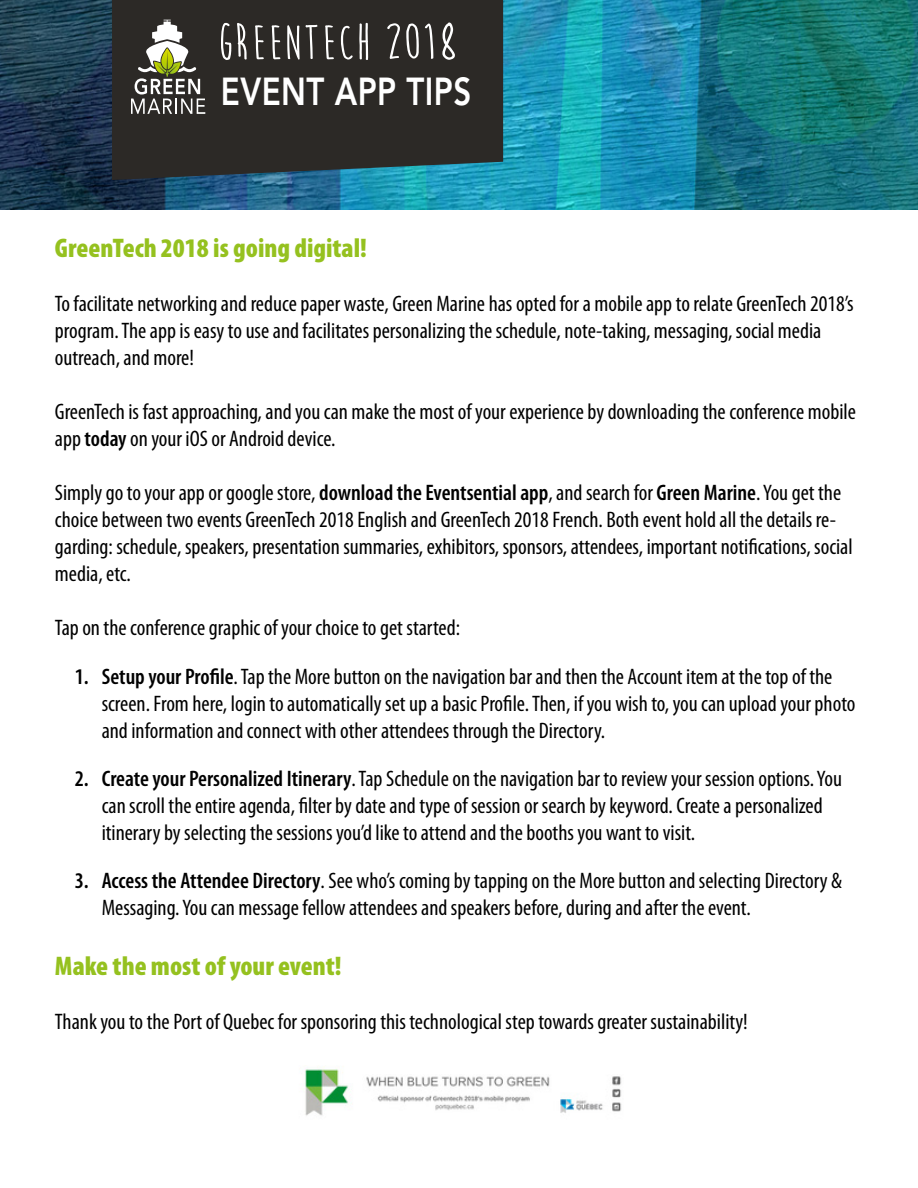
<style>
.page{position:relative;width:918px;height:1188px;background:#fff}
.page>*{position:absolute;margin:0;border:0;box-sizing:border-box;transform-origin:0 0}
.t1{font:800 39px "Avenir LT";letter-spacing:.015em;color:#fff;scale:.8 1}
.t2{font:900 condensed 27px "Myriad Pro";color:#95c11f}
.t3{font:condensed 22.5px/27px "Myriad Pro";color:#000}
.s1{font-weight:600}
</style>
<div class="page">
<img style="left:0;top:0;width:918px;height:210px">
<div style="left:112px;top:0;width:391px;height:180px;background:#2c2926"></div>
<svg style="left:237px;top:23px;width:131px;height:37px;background:#585553"></svg>
<svg style="left:221px;top:23px;width:10px;height:37px"></svg>
<svg style="left:387px;top:22px;width:68px;height:38px;background:#5a5856"></svg>
<svg style="left:131px;top:20px;width:74px;height:94px"></svg>
<img style="left:305px;top:1069px;width:317px;height:47px">
<p class="t1" style="left:221px;top:68px;width:315px">EVENT APP TIPS</p>
<p class="t2" style="left:55px;top:233px;width:314px">GreenTech 2018 is going digital!</p>
<p class="t3" style="left:55px;top:291px;width:800px">To facilitate networking and reduce paper waste, Green Marine has opted for a mobile app to relate GreenTech 2018’s program. The app is easy to use and facilitates personalizing the schedule, note-taking, messaging, social media outreach, and more!</p>
<p class="t3" style="left:55px;top:399px;width:803px">GreenTech is fast approaching, and you can make the most of your experience by downloading the conference mobile app <span class="s1">today</span> on your iOS or Android device.</p>
<p class="t3" style="left:55px;top:480px;width:799px">Simply go to your app or google store, <span class="s1">download the Eventsential app</span>, and search for <span class="s1">Green Marine</span>. You get the choice between two events GreenTech 2018 English and GreenTech 2018 French. Both event hold all the details re&shy;garding: schedule, speakers, presentation summaries, exhibitors, sponsors, attendees, important notifications, social media, etc.</p>
<p class="t3" style="left:55px;top:615px;width:407px">Tap on the conference graphic of your choice to get started:</p>
<p class="t3" style="left:102px;top:663px;width:755px;text-indent:-27px"><span class="s1">1. Setup your Profile</span>. Tap the More button on the navigation bar and then the Account item at the top of the screen. From here, login to automatically set up a basic Profile. Then, if you wish to, you can upload your photo and information and connect with other attendees through the Directory.</p>
<p class="t3" style="left:102px;top:765px;width:742px;text-indent:-27px"><span class="s1">2. Create your Personalized Itinerary</span>. Tap Schedule on the navigation bar to review your session options. You can scroll the entire agenda, filter by date and type of session or search by keyword. Create a personalized itinerary by selecting the sessions you’d like to attend and the booths you want to visit.</p>
<p class="t3" style="left:102px;top:868px;width:742px;text-indent:-27px"><span class="s1">3. Access the Attendee Directory</span>. See who’s coming by tapping on the More button and selecting Directory &amp;<br>Messaging. You can message fellow attendees and speakers before, during and after the event.</p>
<p class="t2" style="left:55px;top:951px;width:288px">Make the most of your event!</p>
<p class="t3" style="left:55px;top:1008px;width:694px">Thank you to the Port of Quebec for sponsoring this technological step towards greater sustainability!</p>
</div>
